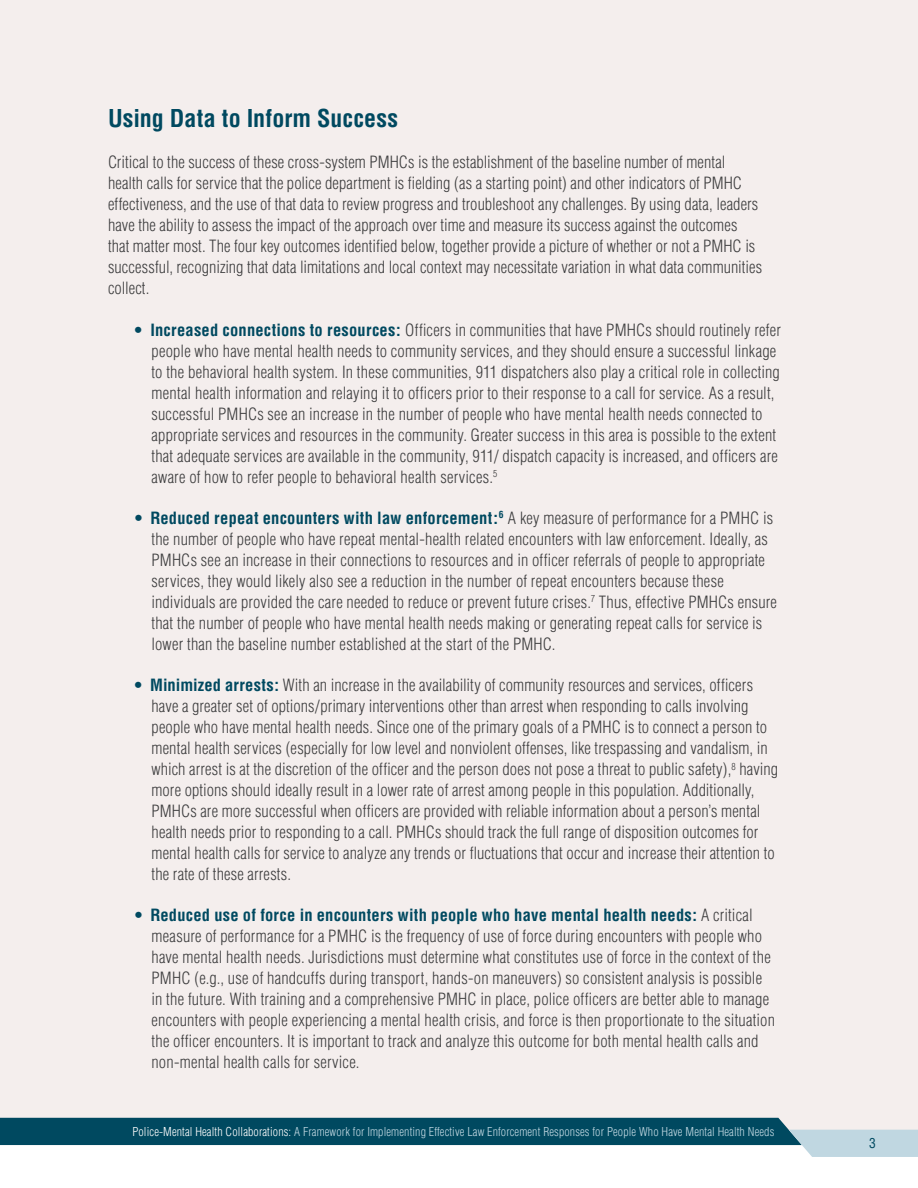
<style>
.page{position:relative;width:918px;height:1188px;background:#fff}
.page>*{position:absolute;margin:0;border:0;box-sizing:border-box;transform-origin:0 0}
.t1{font:700 condensed 24px "Helvetica";letter-spacing:.005em;color:#004960}
.t2{font:300 condensed 16.5px/21px "Helvetica";letter-spacing:.01em;color:#3e3e3f}
.t3{font:condensed 13.5px "Helvetica";color:#004960}
.t4{font:300 condensed 12px "Helvetica";letter-spacing:.01em;color:#c0d7e1}
.s1{font-weight:700;color:#004960}
.s2{color:#fff}
</style>
<div class="page">
<div style="left:0;top:0;width:918px;height:1130px;background:#f4eeed"></div>
<svg style="left:0;top:1118px;width:918px;height:39px"></svg>
<h1 class="t1" style="left:108px;top:103px;width:292px">Using Data to Inform Success</h1>
<p class="t2" style="left:108px;top:152px;width:656px">Critical to the success of these cross-system PMHCs is the establishment of the baseline number of mental health calls for service that the police department is felding (as a starting point) and other indicators of PMHC effectiveness, and the use of that data to review progress and troubleshoot any challenges. By using data, leaders have the ability to assess the impact of the approach over time and measure its success against the outcomes that matter most. The four key outcomes identifed below, together provide a picture of whether or not a PMHC is successful, recognizing that data limitations and local context may necessitate variation in what data communities collect.</p>
<p class="t2" style="left:151px;top:319px;width:631px;text-indent:-16px"><span class="s1">• Increased connections to resources:</span> Offcers in communities that have PMHCs should routinely refer people who have mental health needs to community services, and they should ensure a successful linkage to the behavioral health system. In these communities, 911 dispatchers also play a critical role in collecting mental health information and relaying it to offcers prior to their response to a call for service. As a result, successful PMHCs see an increase in the number of people who have mental health needs connected to appropriate services and resources in the community. Greater success in this area is possible to the extent that adequate services are available in the community, 911/ dispatch capacity is increased, and offcers are aware of how to refer people to behavioral health services.<sup>5</sup></p>
<p class="t2" style="left:151px;top:507px;width:627px;text-indent:-16px"><span class="s1">• Reduced repeat encounters with law enforcement:</span><sup>6</sup> A key measure of performance for a PMHC is the number of people who have repeat mental-health related encounters with law enforcement. Ideally, as PMHCs see an increase in their connections to resources and in offcer referrals of people to appropriate services, they would likely also see a reduction in the number of repeat encounters because these individuals are provided the care needed to reduce or prevent future crises.<sup>7</sup> Thus, effective PMHCs ensure that the number of people who have mental health needs making or generating repeat calls for service is lower than the baseline number established at the start of the PMHC.</p>
<p class="t2" style="left:151px;top:675px;width:628px;text-indent:-16px"><span class="s1">• Minimized arrests:</span> With an increase in the availability of community resources and services, offcers have a greater set of options/primary interventions other than arrest when responding to calls involving people who have mental health needs. Since one of the primary goals of a PMHC is to connect a person to mental health services (especially for low level and nonviolent offenses, like trespassing and vandalism, in which arrest is at the discretion of the offcer and the person does not pose a threat to public safety),<sup>8</sup> having more options should ideally result in a lower rate of arrest among people in this population. Additionally, PMHCs are more successful when offcers are provided with reliable information about a person’s mental health needs prior to responding to a call. PMHCs should track the full range of disposition outcomes for mental health calls for service to analyze any trends or fuctuations that occur and increase their attention to the rate of these arrests.</p>
<p class="t2" style="left:152px;top:905px;width:625px;text-indent:-16px"><span class="s1">• Reduced use of force in encounters with people who have mental health needs:</span> A critical measure of performance for a PMHC is the frequency of use of force during encounters with people who have mental health needs. Jurisdictions must determine what constitutes use of force in the context of the PMHC (e.g., use of handcuffs during transport, hands-on maneuvers) so consistent analysis is possible in the future. With training and a comprehensive PMHC in place, police offcers are better able to manage encounters with people experiencing a mental health crisis, and force is then proportionate to the situation the offcer encounters. It is important to track and analyze this outcome for both mental health calls and non-mental health calls for service.</p>
<p class="t4" style="left:132px;top:1125px;width:643px"><span class="s2">Police-Mental Health Collaborations:</span> A Framework for Implementing Effective Law Enforcement Responses for People Who Have Mental Health Needs</p>
<p class="t3" style="left:869px;top:1135px;width:8px">3</p>
</div>
